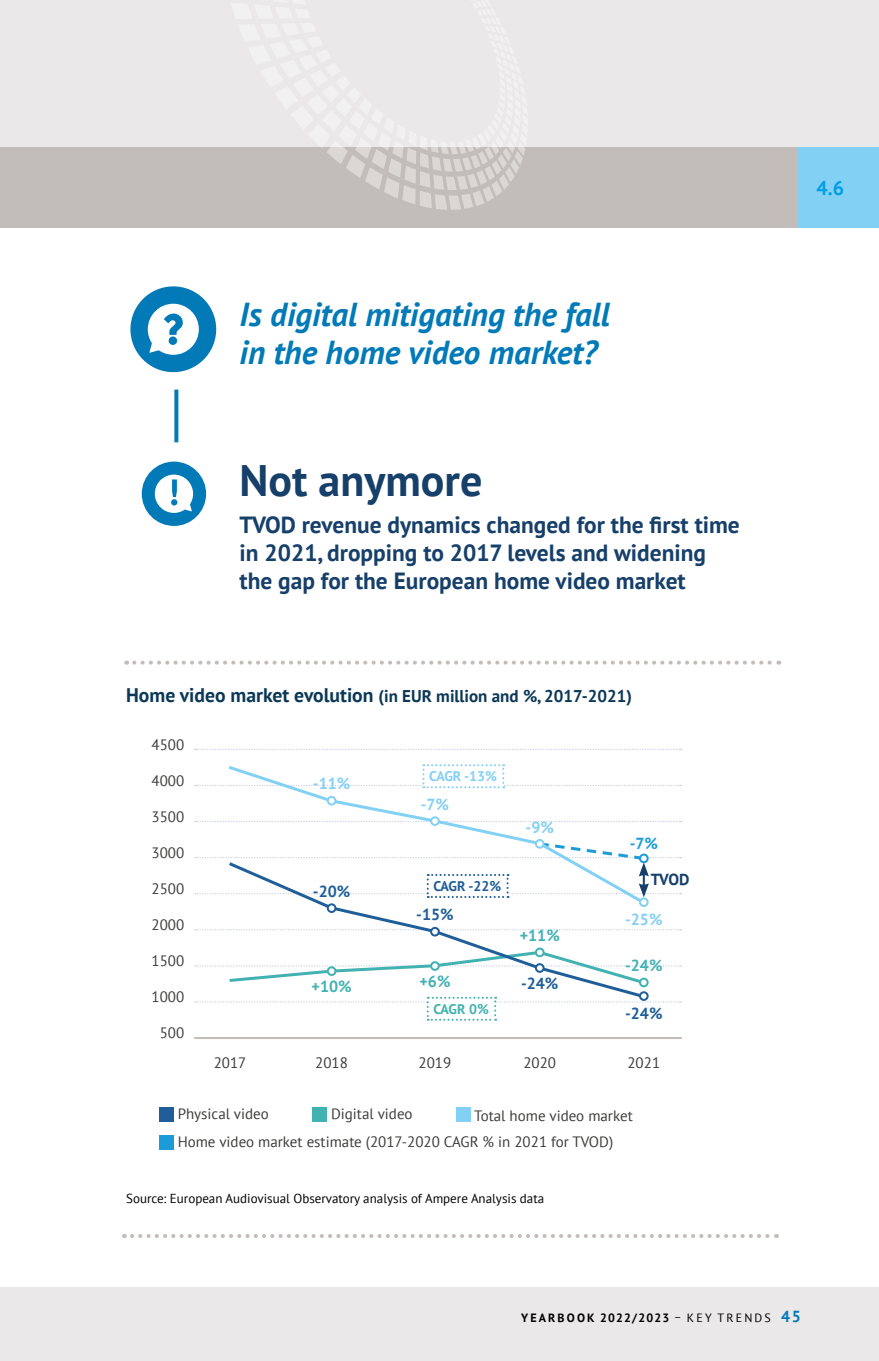
<style>
.page{position:relative;width:879px;height:1361px;background:#fff}
.page>*{position:absolute;margin:0;border:0;box-sizing:border-box;transform-origin:0 0}
.t1{font:700 44px "PT Sans";color:#163f6a}
.t2{font:italic 700 33.2px/37.6px "PT Sans";color:#017ab7}
.t3{font:700 23.4px/28px "PT Sans";color:#163f6a}
.t4{font:700 20px "PT Sans";color:#009fe3}
.t5{font:700 17px "PT Sans";color:#0b3856}
.t6{font:700 16px "PT Sans";color:#1f5e98}
.t7{font:700 16px "PT Sans";color:#42b1b2}
.t8{font:700 16px "PT Sans";color:#83d0f5}
.t9{font:700 16px "PT Sans";color:#163f6a}
.t10{font:700 16px "PT Sans";color:#1b9cd8}
.t11{font:15px/26.2px "PT Sans";color:#3c3c3b}
.t12{font:700 14px "PT Sans";letter-spacing:-.015em;color:#83d0f5}
.t13{font:700 14px "PT Sans";letter-spacing:-.015em;color:#1f5e98}
.t14{font:700 14px "PT Sans";color:#42b1b2}
.t15{font:13px "PT Sans";color:#000}
.t16{font:700 12px "PT Sans";letter-spacing:.18em;color:#000}
.s1{font-size:19.6px}
.s2{font-weight:400}
.s3{font-size:16px;color:#017ab7}
</style>
<div class="page">
<div style="left:0;top:1287px;width:879px;height:74px;background:#eae8e8"></div>
<div style="left:0;top:0;width:879px;height:227px;background:#eae8e8"></div>
<div style="left:0;top:147px;width:879px;height:80px;background:#c2bdbb"></div>
<div style="left:798px;top:147px;width:81px;height:80px;background:#83d0f5"></div>
<svg style="left:321px;top:147px;width:204px;height:63px"></svg>
<svg style="left:195px;top:929px;width:486px;height:1px"></svg>
<svg style="left:195px;top:821px;width:486px;height:1px"></svg>
<svg style="left:195px;top:749px;width:486px;height:1px"></svg>
<svg style="left:195px;top:965px;width:486px;height:20px"></svg>
<svg style="left:226px;top:899px;width:422px;height:98px"></svg>
<svg style="left:225px;top:788px;width:422px;height:118px"></svg>
<hr style="left:194px;top:1037px;width:488px;height:2px;background:#c2bdbb">
<div style="left:142px;top:461px;width:64px;height:65px;background:#017ab7;border-radius:50%"></div>
<svg style="left:174px;top:390px;width:4px;height:52px"></svg>
<div style="left:130px;top:286px;width:86px;height:86px;background:#017ab7;border-radius:50%"></div>
<svg style="left:148px;top:304px;width:51px;height:51px"></svg>
<svg style="left:155px;top:474px;width:38px;height:39px"></svg>
<svg style="left:134px;top:660px;width:645px;height:4px"></svg>
<svg style="left:132px;top:1234px;width:645px;height:4px"></svg>
<div style="left:159px;top:1107px;width:15px;height:14px;background:#1f5e98"></div>
<div style="left:313px;top:1107px;width:14px;height:14px;background:#42b1b2"></div>
<div style="left:456px;top:1107px;width:15px;height:14px;background:#83d0f5"></div>
<div style="left:159px;top:1135px;width:15px;height:14px;background:#1b9cd8"></div>
<div style="left:328px;top:967px;width:7px;height:8px;background:#fff;border-radius:50%"></div>
<div style="left:327px;top:966px;width:9px;height:10px;border:2px solid #42b1b2;border-radius:50%"></div>
<div style="left:431px;top:962px;width:8px;height:8px;background:#fff;border-radius:50%"></div>
<div style="left:430px;top:961px;width:10px;height:10px;border:2px solid #42b1b2;border-radius:50%"></div>
<div style="left:328px;top:904px;width:7px;height:8px;background:#fff;border-radius:50%"></div>
<div style="left:327px;top:903px;width:9px;height:10px;border:2px solid #1f5e98;border-radius:50%"></div>
<div style="left:328px;top:797px;width:7px;height:7px;background:#fff;border-radius:50%"></div>
<div style="left:327px;top:796px;width:9px;height:9px;border:2px solid #83d0f5;border-radius:50%"></div>
<div style="left:431px;top:817px;width:8px;height:8px;background:#fff;border-radius:50%"></div>
<div style="left:430px;top:816px;width:10px;height:10px;border:2px solid #83d0f5;border-radius:50%"></div>
<div style="left:535px;top:839px;width:9px;height:9px;border:2px solid #83d0f5;border-radius:50%"></div>
<div style="left:431px;top:928px;width:8px;height:7px;background:#fff;border-radius:50%"></div>
<div style="left:430px;top:927px;width:10px;height:9px;border:2px solid #1f5e98;border-radius:50%"></div>
<div style="left:536px;top:948px;width:7px;height:8px;background:#fff;border-radius:50%"></div>
<div style="left:535px;top:947px;width:9px;height:10px;border:2px solid #42b1b2;border-radius:50%"></div>
<div style="left:640px;top:978px;width:7px;height:8px;background:#fff;border-radius:50%"></div>
<div style="left:639px;top:977px;width:9px;height:10px;border:2px solid #42b1b2;border-radius:50%"></div>
<div style="left:536px;top:964px;width:7px;height:8px;background:#fff;border-radius:50%"></div>
<div style="left:535px;top:963px;width:9px;height:10px;border:2px solid #1f5e98;border-radius:50%"></div>
<div style="left:640px;top:992px;width:7px;height:8px;background:#fff;border-radius:50%"></div>
<div style="left:639px;top:991px;width:9px;height:10px;border:2px solid #1f5e98;border-radius:50%"></div>
<div style="left:640px;top:898px;width:7px;height:8px;background:#fff;border-radius:50%"></div>
<div style="left:639px;top:897px;width:9px;height:10px;border:2px solid #83d0f5;border-radius:50%"></div>
<svg style="left:195px;top:764px;width:486px;height:24px"></svg>
<svg style="left:195px;top:840px;width:486px;height:58px"></svg>
<svg style="left:195px;top:997px;width:486px;height:23px"></svg>
<h3 class="t4" style="left:816px;top:174px;width:29px">4.6</h3>
<h2 class="t2" style="left:240px;top:295px;width:372px">Is digital mitigating the fall in the home video market?</h2>
<h1 class="t1" style="left:240px;top:451px;width:244px">Not anymore</h1>
<h3 class="t3" style="left:240px;top:510px;width:502px">TVOD revenue dynamics changed for the first time in 2021, dropping to 2017 levels and widening the gap for the European home video market</h3>
<p class="t5" style="left:126px;top:685px;width:507px"><span class="s1">Home video market evolution</span> (in EUR million and %, 2017-2021)</p>
<p class="t11" style="left:152px;top:731px;width:34px">4500</p>
<p class="t11" style="left:152px;top:767px;width:34px">4000</p>
<p class="t11" style="left:152px;top:803px;width:34px">3500</p>
<p class="t11" style="left:152px;top:839px;width:34px">3000</p>
<p class="t11" style="left:152px;top:875px;width:34px">2500</p>
<p class="t11" style="left:152px;top:911px;width:34px">2000</p>
<p class="t11" style="left:152px;top:947px;width:34px">1500</p>
<p class="t11" style="left:152px;top:983px;width:34px">1000</p>
<p class="t11" style="left:160px;top:1019px;width:26px">500</p>
<p class="t8" style="left:313px;top:773px;width:39px">-11%</p>
<p class="t6" style="left:313px;top:880px;width:39px">-20%</p>
<p class="t12" style="left:429px;top:767px;width:69px">CAGR -13%</p>
<p class="t8" style="left:421px;top:793px;width:30px">-7%</p>
<p class="t13" style="left:433px;top:877px;width:69px">CAGR -22%</p>
<p class="t6" style="left:416px;top:904px;width:39px">-15%</p>
<p class="t7" style="left:312px;top:975px;width:42px">+10%</p>
<p class="t7" style="left:419px;top:970px;width:32px">+6%</p>
<p class="t14" style="left:433px;top:999px;width:57px">CAGR 0%</p>
<p class="t8" style="left:525px;top:816px;width:30px">-9%</p>
<p class="t7" style="left:520px;top:925px;width:42px">+11%</p>
<p class="t6" style="left:521px;top:972px;width:39px">-24%</p>
<p class="t10" style="left:630px;top:833px;width:30px">-7%</p>
<p class="t9" style="left:651px;top:869px;width:40px">TVOD</p>
<p class="t8" style="left:625px;top:909px;width:39px">-25%</p>
<p class="t7" style="left:625px;top:955px;width:39px">-24%</p>
<p class="t6" style="left:625px;top:1002px;width:39px">-24%</p>
<p class="t11" style="left:214px;top:1049px;width:34px">2017</p>
<p class="t11" style="left:315px;top:1049px;width:34px">2018</p>
<p class="t11" style="left:418px;top:1049px;width:34px">2019</p>
<p class="t11" style="left:523px;top:1049px;width:34px">2020</p>
<p class="t11" style="left:627px;top:1049px;width:34px">2021</p>
<p class="t11" style="left:178px;top:1100px;width:93px">Physical video</p>
<p class="t11" style="left:331px;top:1100px;width:83px">Digital video</p>
<p class="t11" style="left:178px;top:1102px;width:456px;text-indent:297px">Total home video market<br>Home video market estimate (2017-2020 CAGR % in 2021 for TVOD)</p>
<p class="t15" style="left:126px;top:1190px;width:419px">Source: European Audiovisual Observatory analysis of Ampere Analysis data</p>
<p class="t16" style="left:521px;top:1309px;width:281px">YEARBOOK 2022/2023 <span class="s2">– KEY TRENDS</span> <span class="s3">45</span></p>
</div>
